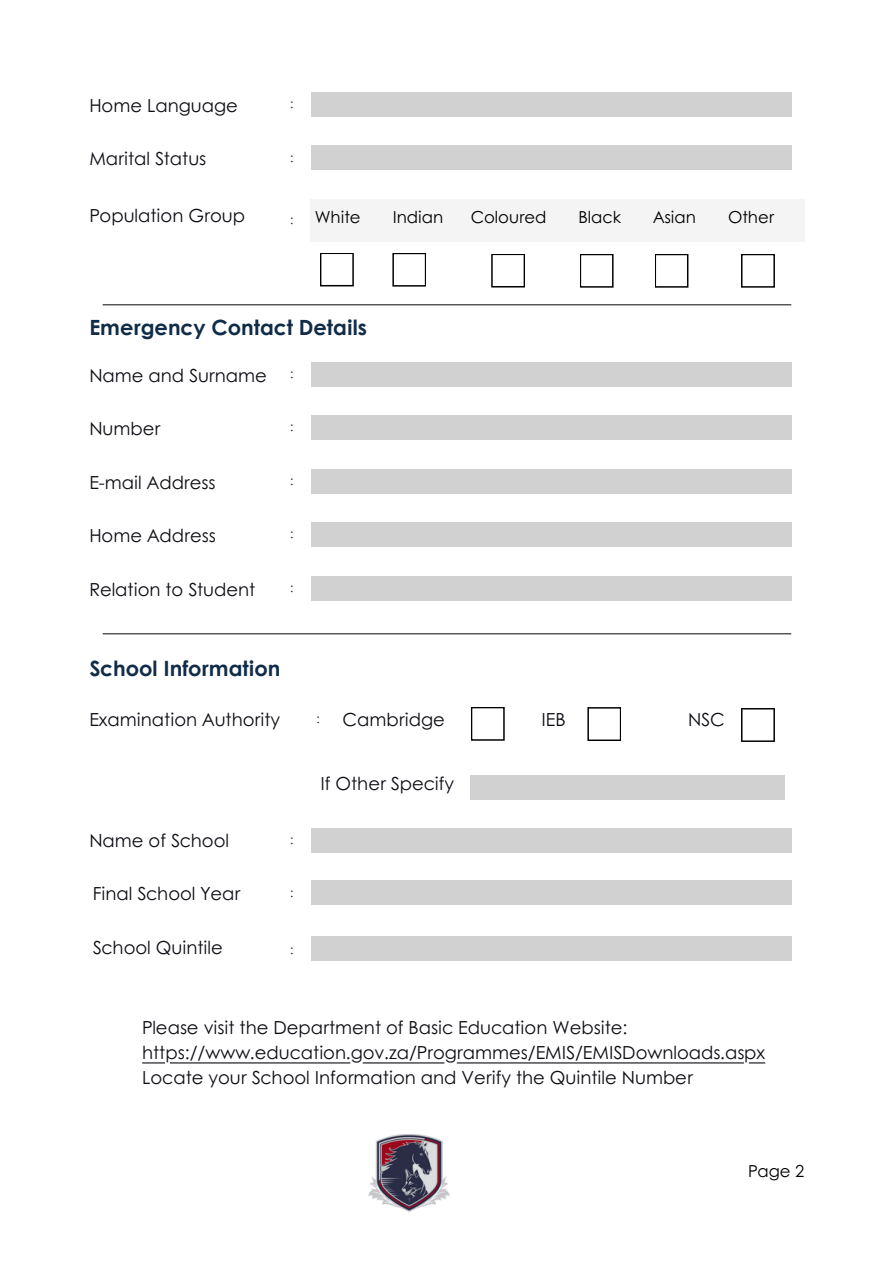
<style>
.page{position:relative;width:894px;height:1264px;background:#fff}
.page>*{position:absolute;margin:0;border:0;box-sizing:border-box;transform-origin:0 0}
.t1{font:700 21px "Century Gothic";color:#102c49}
.t2{font:18px/24.8px "Century Gothic";color:#0e0d14}
.t3{font:16.5px "Century Gothic";color:#000}
.t4{font:12px "Century Gothic";color:#0e0d14}
</style>
<div class="page">
<img style="left:102px;top:633px;width:690px;height:1px">
<svg style="left:142px;top:1062px;width:623px;height:1px"></svg>
<div style="left:310px;top:199px;width:494px;height:43px;background:#f4f4f4"></div>
<img style="left:368px;top:1134px;width:82px;height:78px">
<svg style="left:320px;top:253px;width:34px;height:33px"></svg>
<svg style="left:392px;top:253px;width:34px;height:33px"></svg>
<svg style="left:471px;top:707px;width:33px;height:33px"></svg>
<svg style="left:491px;top:254px;width:34px;height:33px"></svg>
<svg style="left:580px;top:254px;width:33px;height:34px"></svg>
<svg style="left:587px;top:707px;width:34px;height:34px"></svg>
<svg style="left:655px;top:254px;width:33px;height:34px"></svg>
<div style="left:311px;top:93px;width:480px;height:24px;background:#d1d1d1"></div>
<div style="left:311px;top:146px;width:480px;height:24px;background:#d1d1d1"></div>
<div style="left:311px;top:363px;width:480px;height:24px;background:#d1d1d1"></div>
<div style="left:311px;top:416px;width:480px;height:24px;background:#d1d1d1"></div>
<div style="left:311px;top:469px;width:480px;height:24px;background:#d1d1d1"></div>
<div style="left:311px;top:522px;width:480px;height:24px;background:#d1d1d1"></div>
<div style="left:311px;top:576px;width:480px;height:24px;background:#d1d1d1"></div>
<div style="left:311px;top:828px;width:480px;height:24px;background:#d1d1d1"></div>
<div style="left:311px;top:880px;width:480px;height:24px;background:#d1d1d1"></div>
<div style="left:311px;top:936px;width:480px;height:24px;background:#d1d1d1"></div>
<div style="left:470px;top:775px;width:314px;height:24px;background:#d1d1d1"></div>
<svg style="left:741px;top:254px;width:33px;height:34px"></svg>
<svg style="left:741px;top:708px;width:33px;height:34px"></svg>
<p class="t2" style="left:89px;top:92px;width:150px">Home Language</p>
<p class="t2" style="left:89px;top:145px;width:118px">Marital Status</p>
<p class="t2" style="left:89px;top:202px;width:157px">Population Group</p>
<p class="t4" style="left:290px;top:95px;width:5px">:</p>
<h1 class="t4" style="left:290px;top:148px;width:5px">:</h1>
<p class="t4" style="left:290px;top:210px;width:5px">:</p>
<p class="t3" style="left:314px;top:205px;width:47px">White</p>
<p class="t3" style="left:392px;top:205px;width:52px">Indian</p>
<p class="t3" style="left:470px;top:205px;width:77px">Coloured</p>
<p class="t3" style="left:578px;top:205px;width:44px">Black</p>
<p class="t3" style="left:653px;top:205px;width:44px">Asian</p>
<p class="t3" style="left:727px;top:205px;width:48px">Other</p>
<p class="t1" style="left:89px;top:311px;width:279px">Emergency Contact Details</p>
<h1 class="t2" style="left:89px;top:362px;width:179px">Name and Surname</h1>
<p class="t2" style="left:89px;top:415px;width:73px">Number</p>
<p class="t2" style="left:89px;top:469px;width:128px">E-mail Address</p>
<p class="t2" style="left:89px;top:522px;width:128px">Home Address</p>
<p class="t2" style="left:89px;top:576px;width:167px">Relation to Student</p>
<p class="t4" style="left:290px;top:365px;width:5px">:</p>
<p class="t4" style="left:290px;top:418px;width:5px">:</p>
<h2 class="t4" style="left:290px;top:471px;width:5px">:</h2>
<h2 class="t4" style="left:290px;top:525px;width:5px">:</h2>
<p class="t4" style="left:290px;top:578px;width:5px">:</p>
<p class="t1" style="left:89px;top:652px;width:192px">School Information</p>
<p class="t2" style="left:89px;top:706px;width:192px">Examination Authority</p>
<p class="t2" style="left:342px;top:706px;width:104px">Cambridge</p>
<p class="t4" style="left:316px;top:709px;width:5px">:</p>
<p class="t2" style="left:89px;top:827px;width:141px">Name of School</p>
<p class="t2" style="left:93px;top:880px;width:149px">Final School Year</p>
<p class="t2" style="left:93px;top:934px;width:131px">School Quintile</p>
<p class="t4" style="left:290px;top:830px;width:5px">:</p>
<p class="t4" style="left:290px;top:883px;width:5px">:</p>
<p class="t4" style="left:290px;top:940px;width:5px">:</p>
<p class="t2" style="left:320px;top:770px;width:135px">If Other Specify</p>
<p class="t2" style="left:541px;top:706px;width:26px">IEB</p>
<p class="t2" style="left:687px;top:706px;width:38px">NSC</p>
<p class="t2" style="left:142px;top:1014px;width:624px">Please visit the Department of Basic Education Website: https://www.education.gov.za/Programmes/EMIS/EMISDownloads.aspx<br>Locate your School Information and Verify the Quintile Number</p>
<p class="t3" style="left:747px;top:1158px;width:58px">Page 2</p>
</div>
